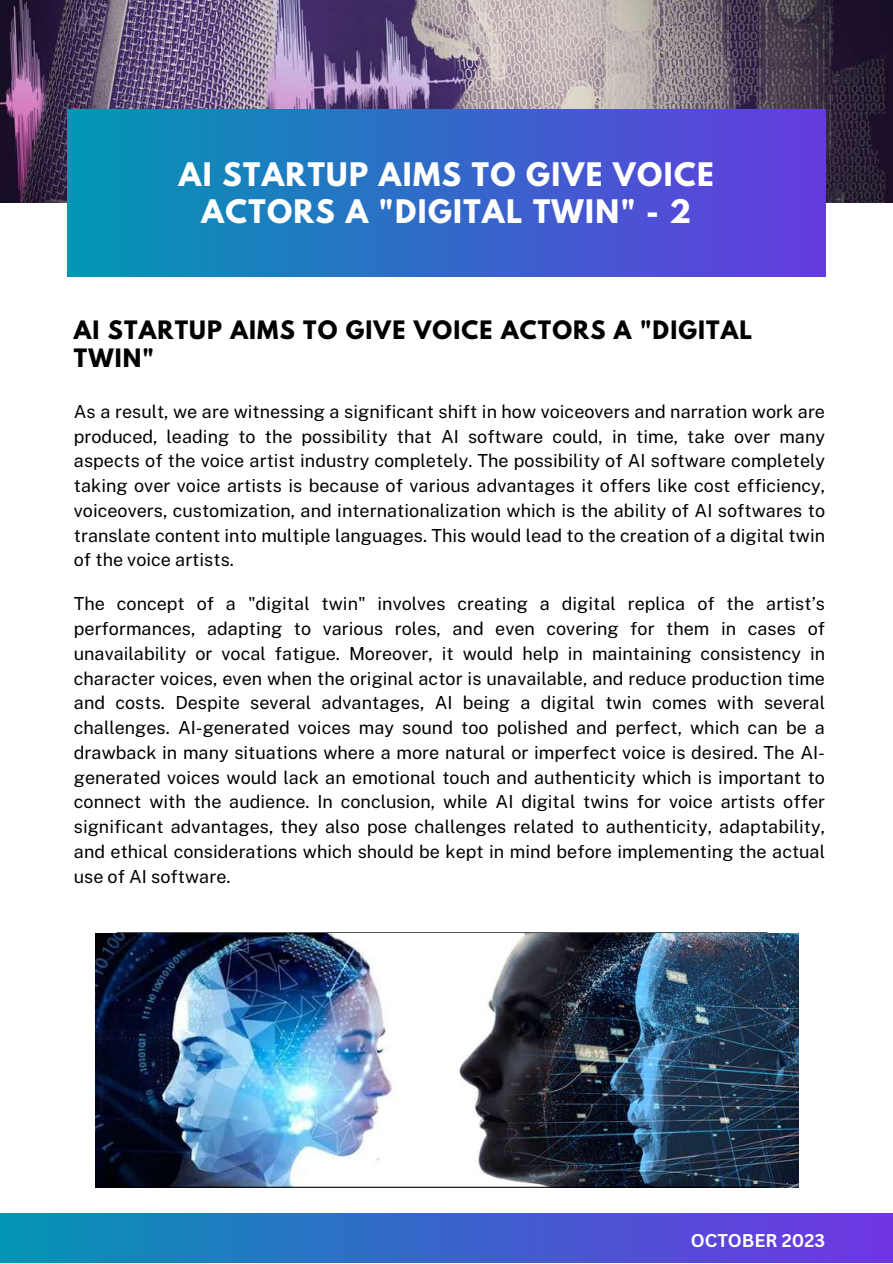
<style>
.page{position:relative;width:893px;height:1264px;background:#fff}
.page>*{position:absolute;margin:0;border:0;box-sizing:border-box;transform-origin:0 0}
.t1{font:700 28.8px/37px "League Spartan";letter-spacing:.05em;color:#fff;text-align:center}
.t2{font:700 22.5px/28px "League Spartan";letter-spacing:.05em;color:#000}
.t3{font:18px/24.8px "Public Sans";color:#000;text-align:justify}
.t4{font:700 18px "Canva Sans";color:#fff}
</style>
<div class="page">
<img style="left:0;top:0;width:892px;height:203px">
<div style="left:68px;top:110px;width:757px;height:167px;background:linear-gradient(to right,#0097b2,#653be0)"></div>
<hr style="left:117px;top:932px;width:650px;height:1px;background:#000">
<div style="left:0;top:1213px;width:892px;height:49px;background:linear-gradient(to right,#0295b3,#7035e3)"></div>
<img style="left:95px;top:933px;width:301px;height:254px">
<img style="left:459px;top:933px;width:339px;height:254px">
<hr style="left:117px;top:1186px;width:650px;height:1px;background:#000">
<h1 class="t1" style="left:179px;top:160px;width:536px">AI STARTUP AIMS TO GIVE VOICE<br>ACTORS A "DIGITAL TWIN" - 2</h1>
<p class="t2" style="left:74px;top:319px;width:679px">AI STARTUP AIMS TO GIVE VOICE ACTORS A "DIGITAL<br>TWIN"</p>
<p class="t3" style="left:74px;top:399px;width:752px">As a result, we are witnessing a significant shift in how voiceovers and narration work are produced, leading to the possibility that AI software could, in time, take over many aspects of the voice artist industry completely. The possibility of AI software completely taking over voice artists is because of various advantages it offers like cost efficiency, voiceovers, customization, and internationalization which is the ability of AI softwares to translate content into multiple languages. This would lead to the creation of a digital twin of the voice artists.</p>
<p class="t3" style="left:74px;top:591px;width:752px">The concept of a "digital twin" involves creating a digital replica of the artist’s performances, adapting to various roles, and even covering for them in cases of unavailability or vocal fatigue. Moreover, it would help in maintaining consistency in character voices, even when the original actor is unavailable, and reduce production time and costs. Despite several advantages, AI being a digital twin comes with several challenges. AI-generated voices may sound too polished and perfect, which can be a drawback in many situations where a more natural or imperfect voice is desired. The AI&shy;generated voices would lack an emotional touch and authenticity which is important to connect with the audience. In conclusion, while AI digital twins for voice artists offer significant advantages, they also pose challenges related to authenticity, adaptability, and ethical considerations which should be kept in mind before implementing the actual use of AI software.</p>
<p class="t4" style="left:690px;top:1227px;width:136px">OCTOBER 2023</p>
</div>
